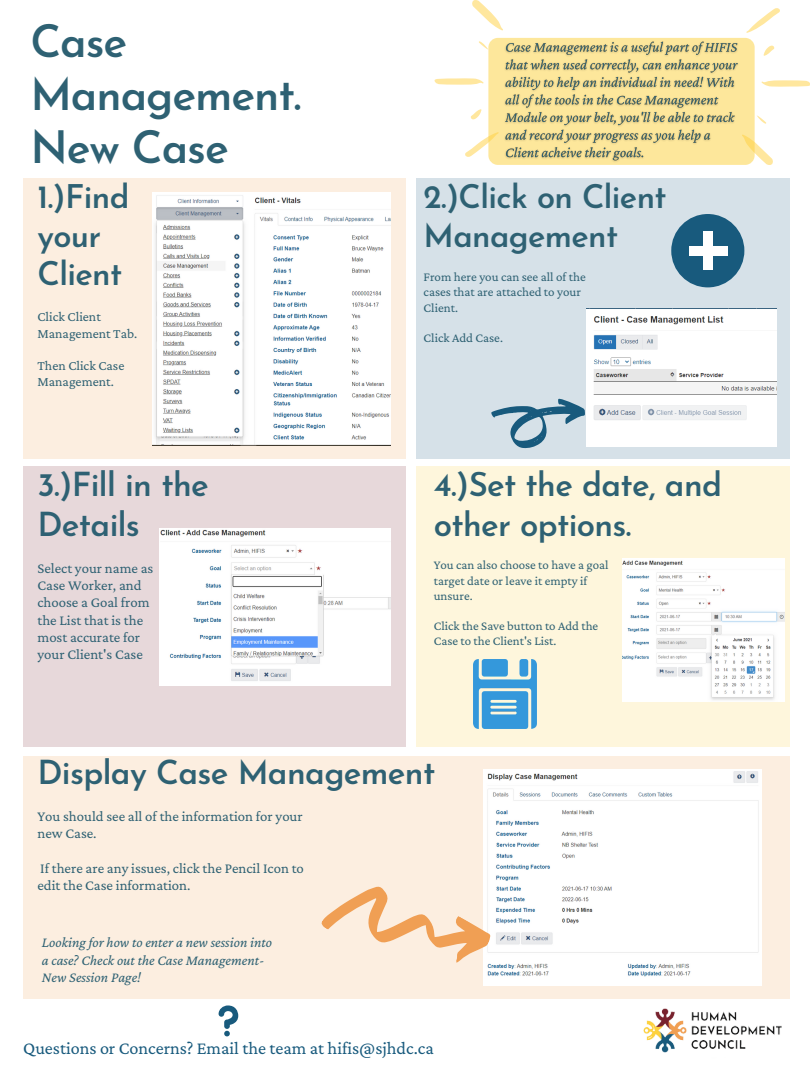
<style>
.page{position:relative;width:810px;height:1080px;background:#fff}
.page>*{position:absolute;margin:0;border:0;box-sizing:border-box;transform-origin:0 0}
.t1{font:600 44.56px/53.2px "Josefin Sans";letter-spacing:-.025em;color:#2e6173}
.t2{font:600 33.06px/39.4px "Josefin Sans";letter-spacing:-.02em;color:#2e6173}
.t3{font:600 32.94px/39.4px "Josefin Sans";letter-spacing:-.02em;color:#2e6173}
.t4{font:600 32.62px/38.9px "Josefin Sans";letter-spacing:-.02em;color:#2e6173}
.t5{font:600 32.56px/38.9px "Josefin Sans";letter-spacing:-.02em;color:#2e6173}
.t6{font:18.12px "Crimson Pro";color:#185a7d}
.t7{font:14.75px/17.4px "Crimson Pro";color:#2e6173}
.t8{font:italic 14.62px/17.4px "Crimson Pro";color:#2e6173}
.t9{font:13.75px/16.2px "Crimson Pro";color:#2e6173}
.t10{font:13px/15.3px "Crimson Pro";color:#2e6173}
.t11{font:12.88px/15.1px "Crimson Pro";color:#2e6173}
</style>
<div class="page">
<div style="left:23px;top:466px;width:382px;height:281px;background:#e7d8da"></div>
<div style="left:417px;top:179px;width:373px;height:280px;background:#d6e1e8"></div>
<div style="left:23px;top:179px;width:382px;height:280px;background:#fceee0"></div>
<img style="left:643px;top:1008px;width:139px;height:45px">
<svg style="left:219px;top:1005px;width:19px;height:31px"></svg>
<div style="left:417px;top:466px;width:373px;height:281px;background:#fef6dc"></div>
<div style="left:23px;top:756px;width:767px;height:243px;background:#fceee0"></div>
<div style="left:671px;top:214px;width:73px;height:73px;background:#185a7d;border-radius:50%"></div>
<div style="left:689px;top:246px;width:39px;height:10px;background:#fff"></div>
<div style="left:704px;top:231px;width:9px;height:39px;background:#fff"></div>
<img style="left:153px;top:193px;width:238px;height:252px">
<img style="left:587px;top:308px;width:190px;height:138px">
<img style="left:159px;top:528px;width:232px;height:158px">
<img style="left:623px;top:559px;width:161px;height:142px">
<img style="left:484px;top:769px;width:278px;height:217px">
<svg style="left:321px;top:861px;width:172px;height:125px"></svg>
<img style="left:474px;top:660px;width:62px;height:68px">
<div style="left:488px;top:38px;width:267px;height:127px;background:#fde79b;border-radius:9px"></div>
<img style="left:501px;top:37px;width:240px;height:125px">
<svg style="left:472px;top:0;width:31px;height:31px"></svg>
<svg style="left:434px;top:78px;width:50px;height:7px"></svg>
<svg style="left:465px;top:132px;width:34px;height:25px"></svg>
<svg style="left:471px;top:109px;width:11px;height:10px"></svg>
<svg style="left:479px;top:41px;width:9px;height:9px"></svg>
<svg style="left:742px;top:134px;width:31px;height:31px"></svg>
<svg style="left:761px;top:80px;width:49px;height:7px"></svg>
<svg style="left:746px;top:8px;width:34px;height:25px"></svg>
<svg style="left:763px;top:46px;width:11px;height:10px"></svg>
<svg style="left:757px;top:115px;width:9px;height:9px"></svg>
<svg style="left:491px;top:399px;width:94px;height:49px"></svg>
<p class="t1" style="left:30px;top:19px;width:273px">Case<br>Management.<br>New Case</p>
<p class="t4" style="left:38px;top:180px;width:94px">1.)Find your<br>Client</p>
<p class="t9" style="left:38px;top:309px;width:101px">Click Client<br>Management Tab.</p>
<p class="t9" style="left:38px;top:357px;width:88px">Then Click Case<br>Management.</p>
<p class="t2" style="left:38px;top:469px;width:173px">3.)Fill in the<br>Details</p>
<p class="t7" style="left:38px;top:559px;width:117px">Select your name as<br>Case Worker, and choose a Goal from the List that is the most accurate for your Client's Case</p>
<p class="t5" style="left:424px;top:180px;width:245px">2.)Click on Client<br>Management</p>
<p class="t10" style="left:424px;top:269px;width:164px">From here you can see all of the cases that are attached to your<br>Client.</p>
<p class="t10" style="left:424px;top:330px;width:81px">Click Add Case.</p>
<p class="t3" style="left:434px;top:469px;width:290px">4.)Set the date, and other options.</p>
<p class="t11" style="left:434px;top:557px;width:176px">You can also choose to have a goal target date or leave it empty if unsure.</p>
<p class="t11" style="left:434px;top:618px;width:166px">Click the Save button to Add the<br>Case to the Client's List.</p>
<p class="t2" style="left:38px;top:756px;width:399px">Display Case Management</p>
<p class="t7" style="left:38px;top:807px;width:267px">You should see all of the information for your new Case.</p>
<p class="t7" style="left:38px;top:859px;width:268px">If there are any issues, click the Pencil Icon to edit the Case information.</p>
<p class="t8" style="left:42px;top:934px;width:232px">Looking for how to enter a new session into a case? Check out the Case Management-<br>New Session Page!</p>
<p class="t6" style="left:23px;top:1037px;width:412px">Questions or Concerns? Email the team at hifis@sjhdc.ca</p>
</div>
